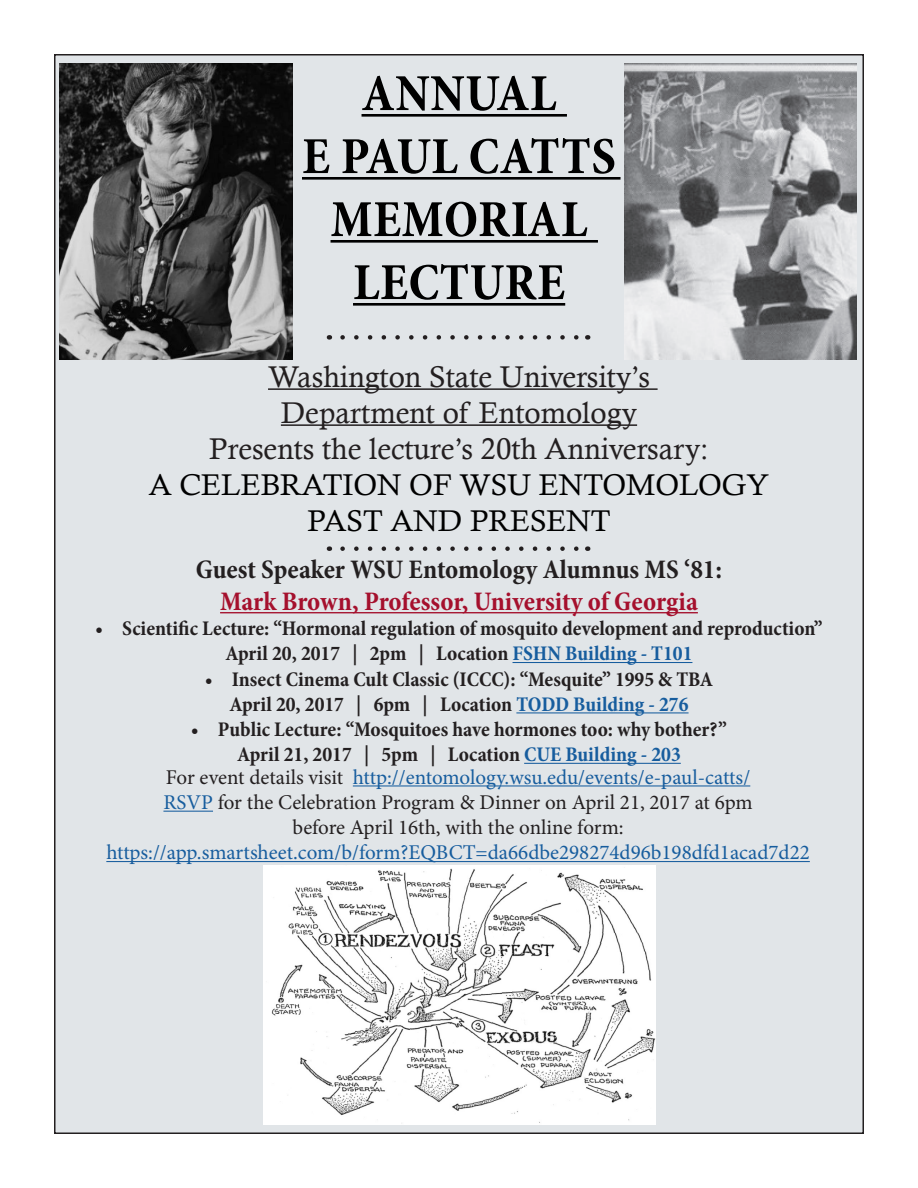
<style>
.page{position:relative;width:918px;height:1188px;background:#fff}
.page>*{position:absolute;margin:0;border:0;box-sizing:border-box;transform-origin:0 0}
.t1{font:700 condensed 52.5px/63px "Minion Pro";letter-spacing:.01em;color:#000;text-align:center}
.t2{font:30px "Calisto";color:#231f20}
.t3{font:30px "Calisto";color:#000}
.t4{font:700 condensed 27px "Minion Pro";letter-spacing:-.005em;color:#a5102d}
.t5{font:700 condensed 27px "Minion Pro";color:#231f20}
.t6{font:700 condensed 21px "Minion Pro";color:#231f20}
.t7{font:21px "Minion Pro";color:#175d9e}
.t8{font:21px "Minion Pro";color:#231f20}
.s1{color:#175d9e}
.s2{color:#231f20}
</style>
<div class="page">
<div style="left:55px;top:55px;width:808px;height:1078px;background:#e1e5e8"></div>
<hr style="left:362px;top:114px;width:205px;height:3px;background:#000">
<hr style="left:302px;top:177px;width:319px;height:3px;background:#000">
<hr style="left:331px;top:240px;width:267px;height:3px;background:#000">
<hr style="left:353px;top:303px;width:212px;height:3px;background:#000">
<svg style="left:343px;top:335px;width:236px;height:5px"></svg>
<hr style="left:268px;top:388px;width:390px;height:2px;background:#231f20">
<hr style="left:281px;top:424px;width:356px;height:2px;background:#231f20">
<hr style="left:353px;top:785px;width:397px;height:1px;background:#175d9e">
<hr style="left:163px;top:811px;width:50px;height:1px;background:#175d9e">
<hr style="left:106px;top:861px;width:704px;height:1px;background:#175d9e">
<svg style="left:343px;top:546px;width:236px;height:5px"></svg>
<hr style="left:220px;top:612px;width:478px;height:1px;background:#a5102d">
<hr style="left:513px;top:662px;width:179px;height:1px;background:#175d9e">
<hr style="left:516px;top:712px;width:173px;height:1px;background:#175d9e">
<hr style="left:524px;top:763px;width:157px;height:1px;background:#175d9e">
<img style="left:624px;top:63px;width:233px;height:296px">
<img style="left:59px;top:63px;width:233px;height:296px">
<img style="left:264px;top:866px;width:392px;height:258px">
<p class="t1" style="left:362px;top:62px;width:196px">ANNUAL</p>
<p class="t1" style="left:302px;top:125px;width:315px">E PAUL CATTS</p>
<p class="t1" style="left:331px;top:188px;width:258px">MEMORIAL<br>LECTURE</p>
<p class="t2" style="left:268px;top:359px;width:383px">Washington State University’s</p>
<p class="t2" style="left:281px;top:395px;width:358px">Department of Entomology</p>
<p class="t2" style="left:209px;top:431px;width:501px">Presents the lecture’s 20th Anniversary:</p>
<p class="t3" style="left:149px;top:467px;width:622px">A CELEBRATION OF WSU ENTOMOLOGY</p>
<p class="t3" style="left:307px;top:503px;width:305px">PAST AND PRESENT</p>
<p class="t5" style="left:196px;top:550px;width:528px">Guest Speaker WSU Entomology Alumnus MS ‘81:</p>
<p class="t4" style="left:220px;top:583px;width:479px">Mark Brown, Professor, University of Georgia</p>
<p class="t6" style="left:95px;top:614px;width:729px">• Scientific Lecture: “Hormonal regulation of mosquito development and reproduction”</p>
<p class="t6" style="left:226px;top:639px;width:468px">April 20, 2017 | 2pm | Location <span class="s1">FSHN Building - T101</span></p>
<p class="t6" style="left:205px;top:664px;width:510px">• Insect Cinema Cult Classic (ICCC): “Mesquite” 1995 &amp; TBA</p>
<p class="t6" style="left:229px;top:690px;width:461px">April 20, 2017 | 6pm | Location <span class="s1">TODD Building - 276</span></p>
<p class="t6" style="left:191px;top:715px;width:538px">• Public Lecture: “Mosquitoes have hormones too: why bother?”</p>
<p class="t6" style="left:237px;top:740px;width:445px">April 21, 2017 | 5pm | Location <span class="s1">CUE Building - 203</span></p>
<p class="t7" style="left:166px;top:763px;width:586px"><span class="s2">For event details visit</span> http://entomology.wsu.edu/events/e-paul-catts/</p>
<p class="t8" style="left:163px;top:788px;width:591px"><span class="s1">RSVP</span> for the Celebration Program &amp; Dinner on April 21, 2017 at 6pm</p>
<p class="t8" style="left:292px;top:813px;width:333px">before April 16th, with the online form:</p>
<p class="t7" style="left:106px;top:839px;width:705px">https://app.smartsheet.com/b/form?EQBCT=da66dbe298274d96b198dfd1acad7d22</p>
</div>
